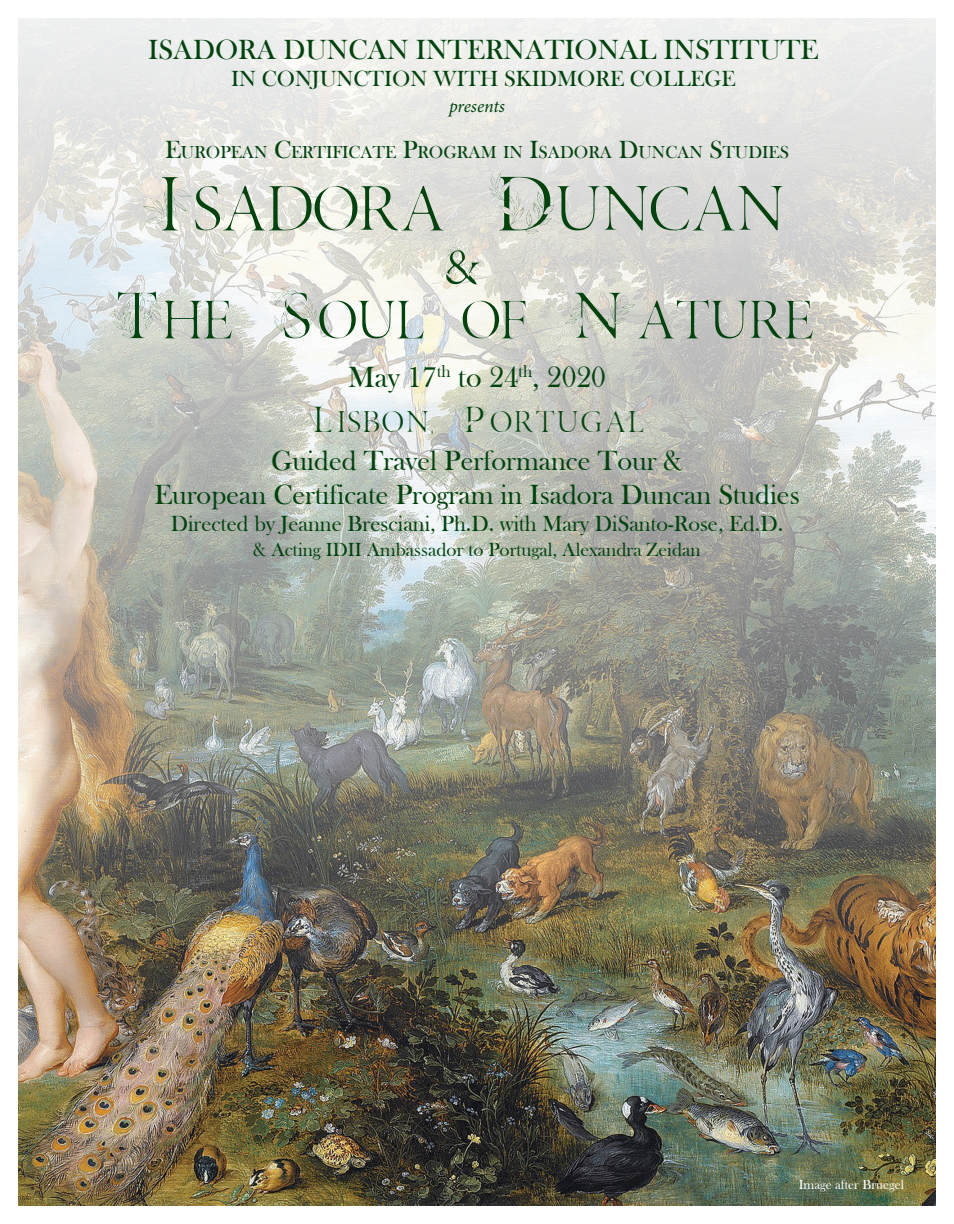
<style>
.page{position:relative;width:954px;height:1224px;background:#fff}
.page>*{position:absolute;margin:0;border:0;box-sizing:border-box;transform-origin:0 0}
.t1{font:79.5px "Tivoli";letter-spacing:-.06em;color:#00430d}
.t2{font:67.5px/54px "Tivoli";letter-spacing:-.06em;color:#00430d;text-align:center}
.t3{font:37.5px "Tivoli";color:#00430d}
.t4{font:30px "Bask Old Face";color:#00430d}
.t5{font:28.5px/34.2px "Bask Old Face";color:#00430d;text-align:center}
.t6{font:22.5px "Bask Old Face";color:#00430d}
.t7{font:19.5px "Bask Old Face";color:#00430d}
.t8{font:italic 18px "Minion Pro";letter-spacing:-.01em;color:#00430d}
.t9{font:17.85px "Bask Old Face";color:#00430d}
.t10{font:13.5px "Bask Old Face";color:#fff}
.s1{font-size:25.5px}
</style>
<div class="page">
<img style="left:18px;top:18px;width:918px;height:1188px">
<p class="t5" style="left:148px;top:33px;width:671px">ISADORA DUNCAN INTERNATIONAL INSTITUTE</p>
<p class="t6" style="left:231px;top:66px;width:506px">IN CONJUNCTION WITH SKIDMORE COLLEGE</p>
<p class="t8" style="left:449px;top:94px;width:57px">presents</p>
<p class="t9" style="left:165px;top:142px;width:625px"><span class="s1">E</span>UROPEAN <span class="s1">C</span>ERTIFICATE <span class="s1">P</span>ROGRAM IN <span class="s1">I</span>SADORA <span class="s1">D</span>UNCAN <span class="s1">S</span>TUDIES</p>
<h1 class="t1" style="left:142px;top:163px;width:650px">Isadora Duncan</h1>
<h2 class="t2" style="left:113px;top:234px;width:708px">&amp;<br>The Soul of Nature</h2>
<p class="t4" style="left:348px;top:361px;width:259px">May 17<sup>th</sup> to 24<sup>th</sup>, 2020</p>
<h3 class="t3" style="left:307px;top:401px;width:342px">Lisbon, Portugal</h3>
<p class="t5" style="left:154px;top:444px;width:647px">Guided Travel Performance Tour &amp;<br>European Certificate Program in Isadora Duncan Studies</p>
<p class="t6" style="left:171px;top:511px;width:614px">Directed by Jeanne Bresciani, Ph.D. with Mary DiSanto-Rose, Ed.D.</p>
<p class="t7" style="left:253px;top:539px;width:449px">&amp; Acting IDII Ambassador to Portugal, Alexandra Zeidan</p>
<p class="t10" style="left:799px;top:1177px;width:107px">Image after Bruegel</p>
</div>
